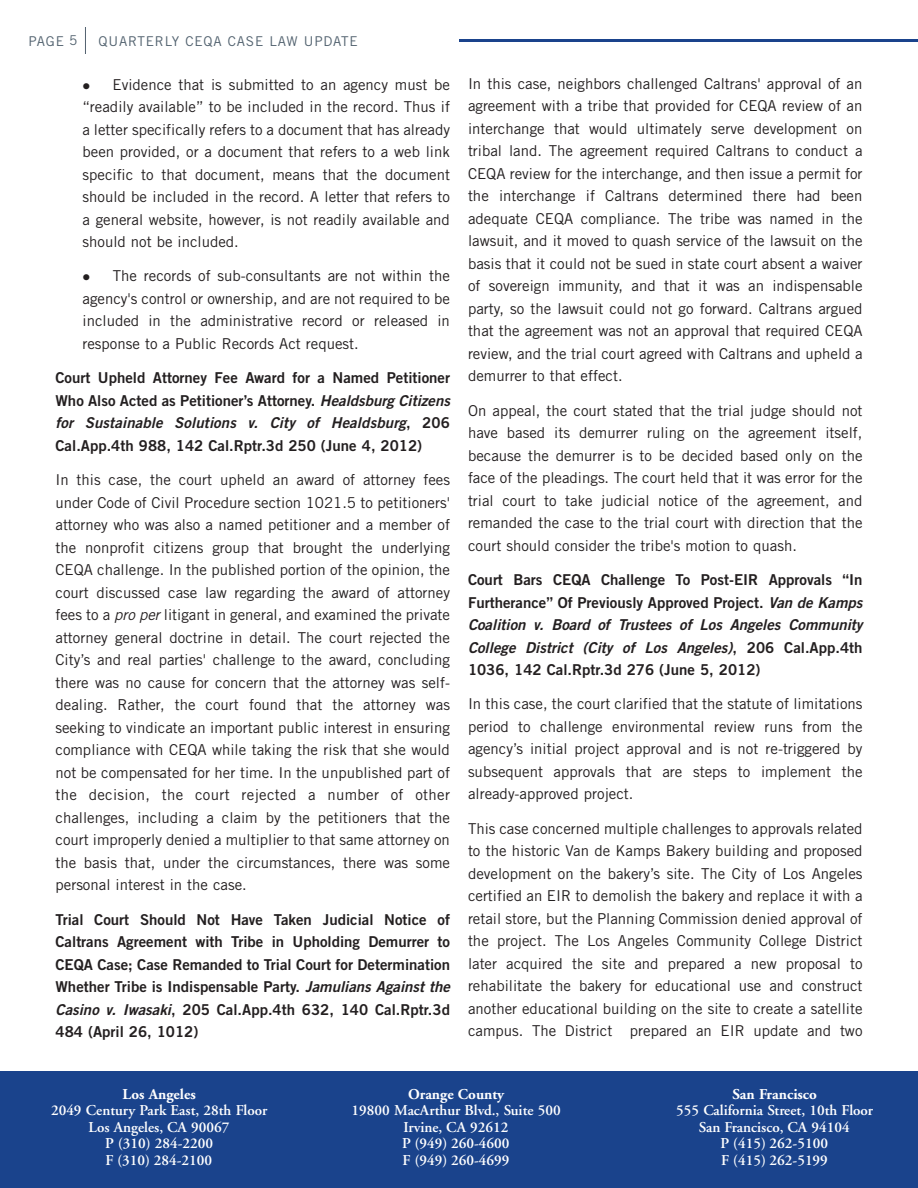
<style>
.page{position:relative;width:918px;height:1188px;background:#fff}
.page>*{position:absolute;margin:0;border:0;box-sizing:border-box;transform-origin:0 0}
.t1{font:15px/22.5px "Trade Gothic";color:#231f20;text-align:justify}
.t2{font:15px/22.5px "Trade Gothic Bold Two";color:#231f20;text-align:justify}
.t3{font:600 15px "Adobe Garamond";color:#fff}
.t4{font:700 15px "Adobe Garamond";color:#fff}
.t5{font:13.5px "Trade Gothic";letter-spacing:.06em;color:#52626f}
.s1{font-style:italic}
</style>
<div class="page">
<hr style="left:459px;top:39px;width:459px;height:3px;background:#1a438c">
<svg style="left:85px;top:27px;width:1px;height:27px"></svg>
<div style="left:0;top:1071px;width:918px;height:117px;background:#1a438c"></div>
<p class="t5" style="left:28px;top:36px;width:50px">PAGE 5</p>
<p class="t5" style="left:99px;top:36px;width:261px">QUARTERLY CEQA CASE LAW UPDATE</p>
<p class="t1" style="left:82px;top:74px;width:369px;text-indent:30px">Evidence that is submitted to an agency must be “readily available” to be included in the record. Thus if a letter specifically refers to a document that has already been provided, or a document that refers to a web link specific to that document, means that the document should be included in the record. A letter that refers to a general website, however, is not readily available and should not be included.</p>
<p class="t1" style="left:83px;top:266px;width:369px;text-indent:30px">The records of sub-consultants are not within the agency's control or ownership, and are not required to be included in the administrative record or released in response to a Public Records Act request.</p>
<p class="t2" style="left:55px;top:368px;width:396px">Court Upheld Attorney Fee Award for a Named Petitioner Who Also Acted as Petitioner’s Attorney. <span class="s1">Healdsburg Citizens for Sustainable Solutions v. City of Healdsburg</span>, 206<br>Cal.App.4th 988, 142 Cal.Rptr.3d 250 (June 4, 2012)</p>
<p class="t1" style="left:55px;top:470px;width:396px">In this case, the court upheld an award of attorney fees under Code of Civil Procedure section 1021.5 to petitioners' attorney who was also a named petitioner and a member of the nonprofit citizens group that brought the underlying CEQA challenge. In the published portion of the opinion, the court discussed case law regarding the award of attorney fees to a <span class="s1">pro per</span> litigant in general, and examined the private attorney general doctrine in detail. The court rejected the City’s and real parties' challenge to the award, concluding there was no cause for concern that the attorney was self&shy;dealing. Rather, the court found that the attorney was seeking to vindicate an important public interest in ensuring compliance with CEQA while taking the risk that she would not be compensated for her time. In the unpublished part of the decision, the court rejected a number of other challenges, including a claim by the petitioners that the court improperly denied a multiplier to that same attorney on the basis that, under the circumstances, there was some personal interest in the case.</p>
<p class="t2" style="left:55px;top:909px;width:396px">Trial Court Should Not Have Taken Judicial Notice of Caltrans Agreement with Tribe in Upholding Demurrer to CEQA Case; Case Remanded to Trial Court for Determination Whether Tribe is Indispensable Party. <span class="s1">Jamulians Against the Casino v. Iwasaki</span>, 205 Cal.App.4th 632, 140 Cal.Rptr.3d 484 (April 26, 1012)</p>
<p class="t1" style="left:468px;top:74px;width:396px">In this case, neighbors challenged Caltrans' approval of an agreement with a tribe that provided for CEQA review of an interchange that would ultimately serve development on tribal land. The agreement required Caltrans to conduct a CEQA review for the interchange, and then issue a permit for the interchange if Caltrans determined there had been adequate CEQA compliance. The tribe was named in the lawsuit, and it moved to quash service of the lawsuit on the basis that it could not be sued in state court absent a waiver of sovereign immunity, and that it was an indispensable party, so the lawsuit could not go forward. Caltrans argued that the agreement was not an approval that required CEQA review, and the trial court agreed with Caltrans and upheld a demurrer to that effect.</p>
<p class="t1" style="left:468px;top:400px;width:396px">On appeal, the court stated that the trial judge should not have based its demurrer ruling on the agreement itself, because the demurrer is to be decided based only on the face of the pleadings. The court held that it was error for the trial court to take judicial notice of the agreement, and remanded the case to the trial court with direction that the court should consider the tribe's motion to quash.</p>
<p class="t2" style="left:468px;top:570px;width:396px">Court Bars CEQA Challenge To Post-EIR Approvals “In Furtherance” Of Previously Approved Project. <span class="s1">Van de Kamps Coalition v. Board of Trustees of Los Angeles Community College District (City of Los Angeles)</span>, 206 Cal.App.4th 1036, 142 Cal.Rptr.3d 276 (June 5, 2012)</p>
<p class="t1" style="left:468px;top:694px;width:396px">In this case, the court clarified that the statute of limitations period to challenge environmental review runs from the agency’s initial project approval and is not re-triggered by subsequent approvals that are steps to implement the already-approved project.</p>
<p class="t1" style="left:468px;top:819px;width:396px">This case concerned multiple challenges to approvals related to the historic Van de Kamps Bakery building and proposed development on the bakery’s site. The City of Los Angeles certified an EIR to demolish the bakery and replace it with a retail store, but the Planning Commission denied approval of the project. The Los Angeles Community College District later acquired the site and prepared a new proposal to rehabilitate the bakery for educational use and construct another educational building on the site to create a satellite campus. The District prepared an EIR update and two</p>
<p class="t4" style="left:123px;top:1088px;width:75px">Los Angeles</p>
<p class="t4" style="left:408px;top:1088px;width:98px">Orange County</p>
<p class="t4" style="left:732px;top:1088px;width:86px">San Francisco</p>
<p class="t3" style="left:51px;top:1105px;width:218px">2049 Century Park East, 28th Floor</p>
<p class="t3" style="left:352px;top:1105px;width:211px">19800 MacArthur Blvd., Suite 500</p>
<p class="t3" style="left:676px;top:1105px;width:199px">555 California Street, 10th Floor</p>
<p class="t3" style="left:89px;top:1121px;width:142px">Los Angeles, CA 90067</p>
<p class="t3" style="left:403px;top:1121px;width:107px">Irvine, CA 92612</p>
<p class="t3" style="left:699px;top:1121px;width:152px">San Francisco, CA 94104</p>
<p class="t3" style="left:105px;top:1138px;width:110px">P (310) 284-2200</p>
<p class="t3" style="left:402px;top:1138px;width:109px">P (949) 260-4600</p>
<p class="t3" style="left:721px;top:1138px;width:109px">P (415) 262-5100</p>
<p class="t3" style="left:106px;top:1154px;width:108px">F (310) 284-2100</p>
<p class="t3" style="left:403px;top:1154px;width:108px">F (949) 260-4699</p>
<p class="t3" style="left:721px;top:1154px;width:108px">F (415) 262-5199</p>
</div>
